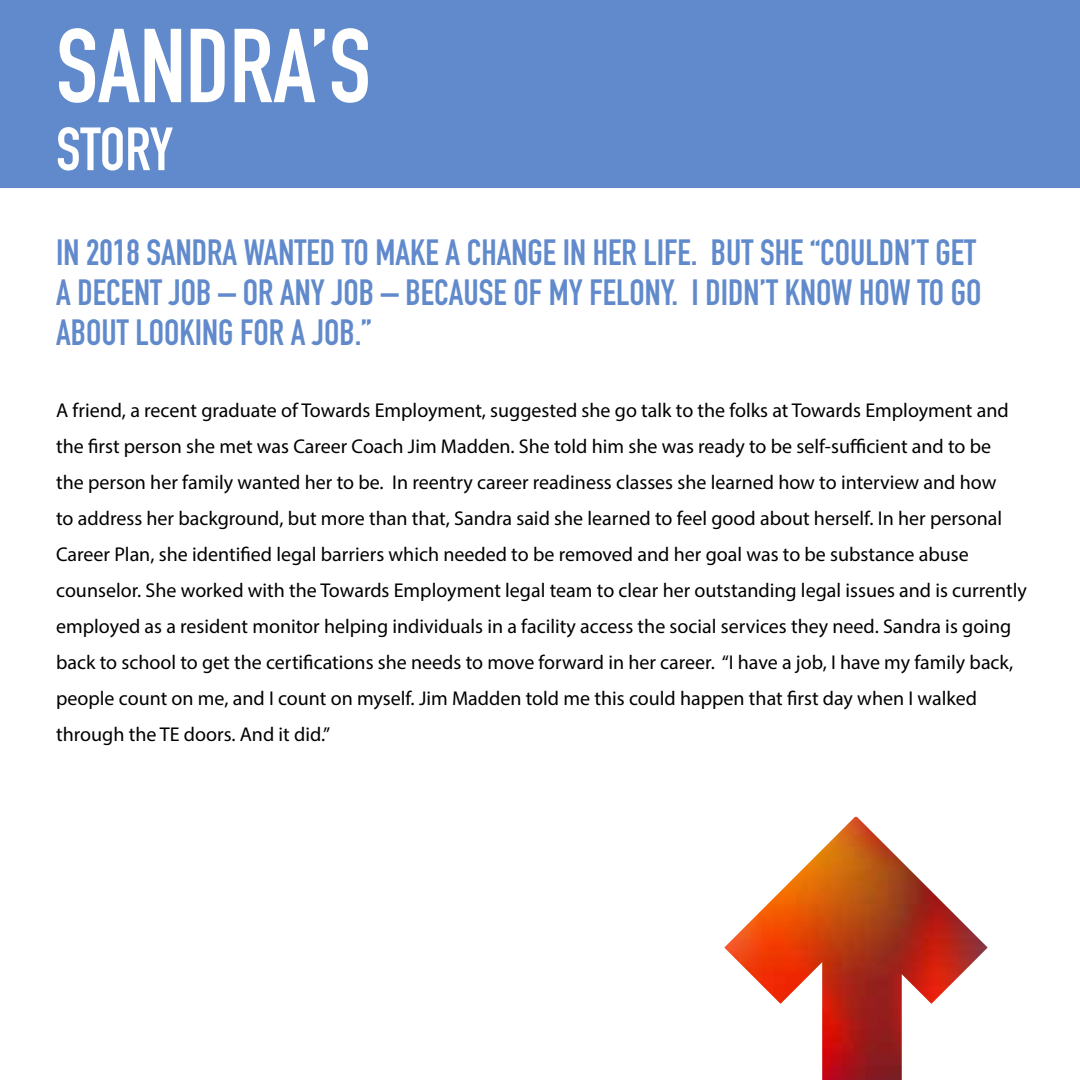
<style>
.page{position:relative;width:1080px;height:1080px;background:#fff}
.page>*{position:absolute;margin:0;border:0;box-sizing:border-box;transform-origin:0 0}
.t1{font:700 103px "DIN Condensed";color:#fff}
.t2{font:700 60px "DIN Condensed";letter-spacing:-.005em;color:#fff}
.t3{font:700 36px/40px "DIN Condensed";color:#618acc}
.t4{font:20px/36px "Myriad Pro";color:#000}
</style>
<div class="page">
<div style="left:0;top:0;width:1080px;height:187px;background:#618acc"></div>
<svg style="left:724px;top:816px;width:264px;height:264px"></svg>
<h1 class="t1" style="left:56px;top:-3px;width:316px">SANDRA’S</h1>
<h2 class="t2" style="left:56px;top:109px;width:118px">STORY</h2>
<h3 class="t3" style="left:56px;top:233px;width:927px">IN 2018 SANDRA WANTED TO MAKE A CHANGE IN HER LIFE. BUT SHE “COULDN’T GET<br>A DECENT JOB – OR ANY JOB – BECAUSE OF MY FELONY. I DIDN’T KNOW HOW TO GO<br>ABOUT LOOKING FOR A JOB.”</h3>
<p class="t4" style="left:56px;top:392px;width:972px">A friend, a recent graduate of Towards Employment, suggested she go talk to the folks at Towards Employment and the first person she met was Career Coach Jim Madden. She told him she was ready to be self-sufficient and to be<br>the person her family wanted her to be. In reentry career readiness classes she learned how to interview and how<br>to address her background, but more than that, Sandra said she learned to feel good about herself. In her personal Career Plan, she identified legal barriers which needed to be removed and her goal was to be substance abuse counselor. She worked with the Towards Employment legal team to clear her outstanding legal issues and is currently employed as a resident monitor helping individuals in a facility access the social services they need. Sandra is going back to school to get the certifications she needs to move forward in her career. “I have a job, I have my family back, people count on me, and I count on myself. Jim Madden told me this could happen that first day when I walked through the TE doors. And it did.”</p>
</div>
